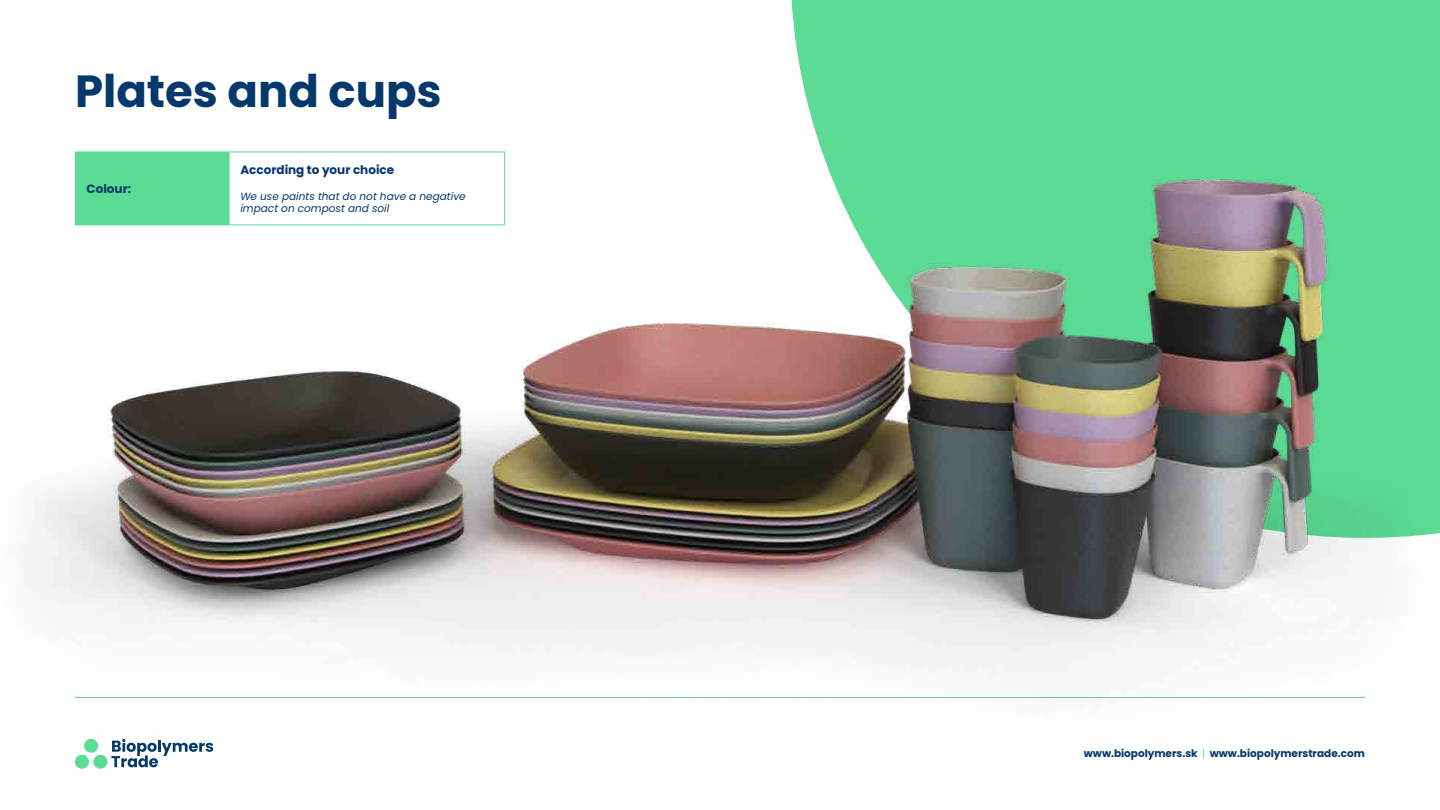
<style>
.page{position:relative;width:1440px;height:810px;background:#fff}
.page>*{position:absolute;margin:0;border:0;box-sizing:border-box;transform-origin:0 0}
.t1{font:700 45px "Poppins";color:#05386b}
.t2{font:700 12px "Poppins";color:#05386b}
.t3{font:italic 10.5px/12.6px "Poppins";color:#05386b}
.t4{font:700 10.5px "Poppins";color:#05386b}
.s1{font-weight:400;color:#5cdb94}
</style>
<div class="page">
<img style="left:34px;top:0;width:1406px;height:769px">
<h1 class="t1" style="left:75px;top:65px;width:368px">Plates and cups</h1>
<p class="t2" style="left:87px;top:182px;width:46px">Colour:</p>
<p class="t2" style="left:240px;top:163px;width:155px">According to your choice</p>
<p class="t3" style="left:240px;top:190px;width:227px">We use paints that do not have a negative impact on compost and soil</p>
<p class="t4" style="left:1084px;top:748px;width:283px">www.biopolymers.sk <span class="s1">|</span> www.biopolymerstrade.com</p>
</div>
